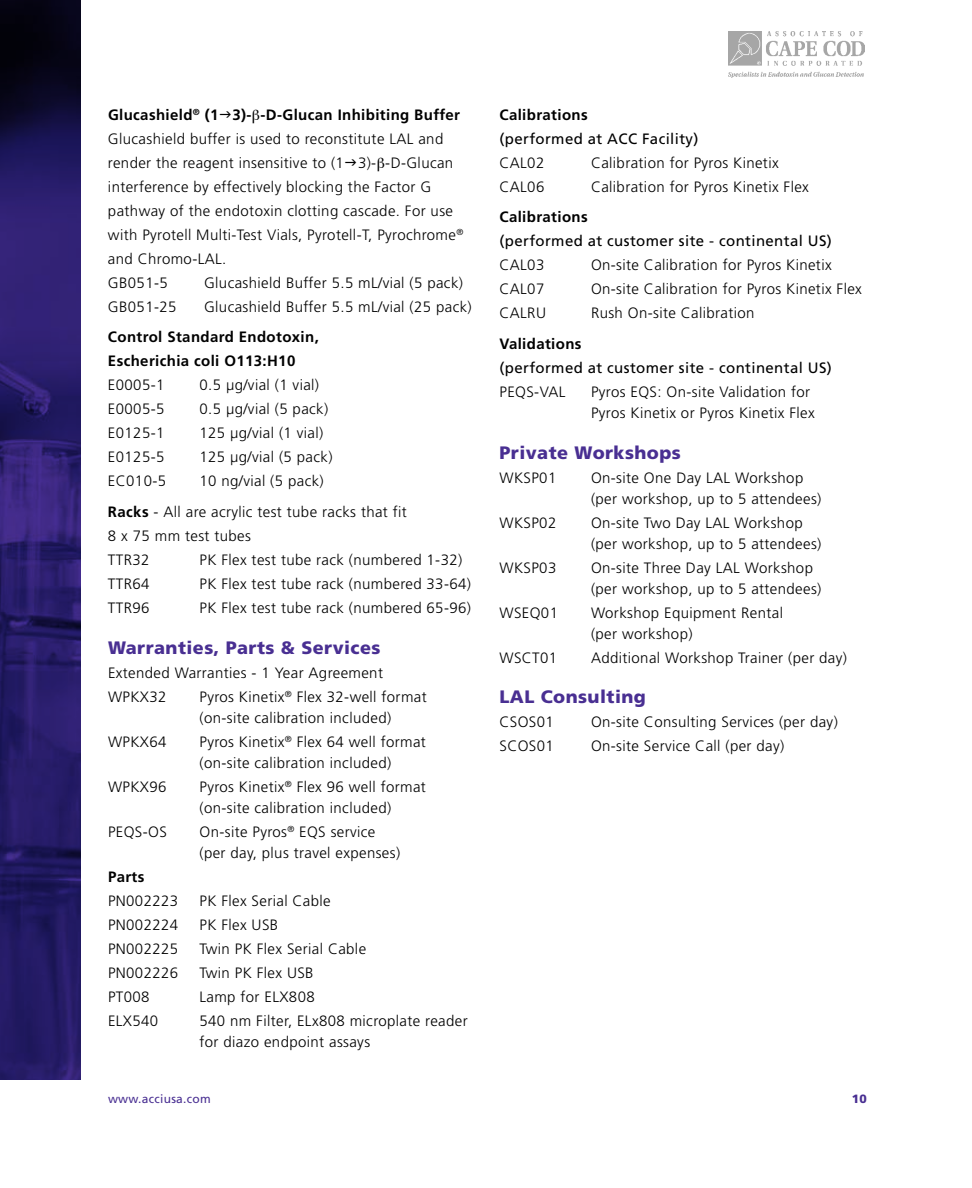
<style>
.page{position:relative;width:972px;height:1188px;background:#fff}
.page>*{position:absolute;margin:0;border:0;box-sizing:border-box;transform-origin:0 0}
.t1{font:900 18px "Frutiger";letter-spacing:.025em;color:#492f92}
.t2{font:300 15px/21px "Frutiger";letter-spacing:.025em;color:#000}
.t3{font:15px "Frutiger";letter-spacing:.025em;color:#000}
.t4{font:700 15px/24px "Frutiger";letter-spacing:.025em;color:#000}
.t5{font:12px "Frutiger";letter-spacing:.025em;color:#492f92}
.t6{font:900 12px "Frutiger";color:#492f92}
.s1{font-weight:700}
</style>
<div class="page">
<svg style="left:0;top:0;width:81px;height:1080px;background:#241a60"></svg>
<img style="left:728px;top:32px;width:136px;height:46px">
<p class="t2" style="left:108px;top:102px;width:357px;line-height:24px"><span class="s1">Glucashield</span><sup>®</sup> <span class="s1">(1 3)- -D-Glucan Inhibiting Buffer </span>Glucashield buffer is used to reconstitute LAL and render the reagent insensitive to (1 3)- -D-Glucan interference by effectively blocking the Factor G pathway of the endotoxin clotting cascade. For use with Pyrotell Multi-Test Vials, Pyrotell-T, Pyrochrome<sup>® </sup>and Chromo-LAL.<br>GB051-5</p>
<p class="t2" style="left:204px;top:272px;width:261px">Glucashield Buffer 5.5 mL/vial (5 pack)</p>
<p class="t2" style="left:108px;top:296px;width:70px">GB051-25</p>
<p class="t2" style="left:204px;top:296px;width:269px">Glucashield Buffer 5.5 mL/vial (25 pack)</p>
<p class="t4" style="left:108px;top:325px;width:212px">Control Standard Endotoxin,<br>Escherichia coli O113:H10</p>
<p class="t2" style="left:108px;top:375px;width:58px">E0005-1</p>
<p class="t2" style="left:199px;top:375px;width:121px">0.5 μg/vial (1 vial)</p>
<p class="t2" style="left:108px;top:399px;width:58px">E0005-5</p>
<p class="t2" style="left:199px;top:399px;width:130px">0.5 μg/vial (5 pack)</p>
<p class="t2" style="left:108px;top:423px;width:58px">E0125-1</p>
<p class="t2" style="left:199px;top:423px;width:125px">125 μg/vial (1 vial)</p>
<p class="t2" style="left:108px;top:447px;width:58px">E0125-5</p>
<p class="t2" style="left:199px;top:447px;width:135px">125 μg/vial (5 pack)</p>
<p class="t2" style="left:108px;top:471px;width:60px">EC010-5</p>
<p class="t2" style="left:108px;top:466px;width:300px;line-height:30.8px;text-align:center">10 ng/vial (5 pack)<br><span class="s1">Racks</span> - All are acrylic test tube racks that fit</p>
<p class="t2" style="left:108px;top:524px;width:144px;line-height:24px">8 x 75 mm test tubes<br>TTR32</p>
<p class="t2" style="left:199px;top:549px;width:264px">PK Flex test tube rack (numbered 1-32)</p>
<p class="t2" style="left:108px;top:573px;width:43px">TTR64</p>
<p class="t2" style="left:199px;top:573px;width:273px">PK Flex test tube rack (numbered 33-64)</p>
<p class="t2" style="left:108px;top:597px;width:43px">TTR96</p>
<p class="t2" style="left:199px;top:597px;width:273px">PK Flex test tube rack (numbered 65-96)</p>
<p class="t1" style="left:108px;top:636px;width:274px">Warranties, Parts &amp; Services</p>
<p class="t2" style="left:108px;top:660px;width:277px;line-height:24px">Extended Warranties - 1 Year Agreement<br>WPKX32</p>
<p class="t2" style="left:200px;top:686px;width:229px">Pyros Kinetix<sup>®</sup> Flex 32-well format (on-site calibration included)</p>
<p class="t2" style="left:108px;top:731px;width:60px">WPKX64</p>
<p class="t2" style="left:200px;top:731px;width:228px">Pyros Kinetix<sup>®</sup> Flex 64 well format (on-site calibration included)</p>
<p class="t2" style="left:108px;top:776px;width:60px">WPKX96</p>
<p class="t2" style="left:200px;top:776px;width:228px">Pyros Kinetix<sup>®</sup> Flex 96 well format (on-site calibration included)</p>
<p class="t2" style="left:108px;top:821px;width:60px">PEQS-OS</p>
<p class="t2" style="left:200px;top:821px;width:202px">On-site Pyros<sup>®</sup> EQS service (per day, plus travel expenses)</p>
<p class="t4" style="left:108px;top:864px;width:38px">Parts</p>
<p class="t2" style="left:108px;top:890px;width:72px">PN002223</p>
<p class="t2" style="left:200px;top:890px;width:133px">PK Flex Serial Cable</p>
<p class="t2" style="left:108px;top:914px;width:72px">PN002224</p>
<p class="t2" style="left:200px;top:914px;width:80px">PK Flex USB</p>
<p class="t2" style="left:108px;top:938px;width:72px">PN002225</p>
<p class="t2" style="left:200px;top:938px;width:168px">Twin PK Flex Serial Cable</p>
<p class="t2" style="left:108px;top:962px;width:72px">PN002226</p>
<p class="t2" style="left:200px;top:962px;width:116px">Twin PK Flex USB</p>
<p class="t2" style="left:108px;top:986px;width:43px">PT008</p>
<p class="t2" style="left:200px;top:986px;width:117px">Lamp for ELX808</p>
<p class="t2" style="left:108px;top:1010px;width:52px">ELX540</p>
<p class="t2" style="left:200px;top:1010px;width:270px">540 nm Filter, ELx808 microplate reader for diazo endpoint assays</p>
<p class="t4" style="left:500px;top:102px;width:90px">Calibrations</p>
<p class="t3" style="left:500px;top:130px;width:200px">(performed at ACC Facility)</p>
<p class="t2" style="left:500px;top:152px;width:46px">CAL02</p>
<p class="t2" style="left:591px;top:152px;width:189px">Calibration for Pyros Kinetix</p>
<p class="t2" style="left:500px;top:176px;width:46px">CAL06</p>
<p class="t2" style="left:591px;top:176px;width:219px">Calibration for Pyros Kinetix Flex</p>
<p class="t4" style="left:500px;top:205px;width:90px">Calibrations</p>
<p class="t3" style="left:500px;top:232px;width:334px">(performed at customer site - continental US)</p>
<p class="t2" style="left:500px;top:255px;width:46px">CAL03</p>
<p class="t2" style="left:591px;top:255px;width:242px">On-site Calibration for Pyros Kinetix</p>
<p class="t2" style="left:500px;top:279px;width:46px">CAL07</p>
<p class="t2" style="left:591px;top:279px;width:272px">On-site Calibration for Pyros Kinetix Flex</p>
<p class="t2" style="left:500px;top:303px;width:48px">CALRU</p>
<p class="t2" style="left:591px;top:303px;width:165px">Rush On-site Calibration</p>
<p class="t4" style="left:500px;top:332px;width:84px">Validations</p>
<p class="t3" style="left:500px;top:359px;width:334px">(performed at customer site - continental US)</p>
<p class="t2" style="left:500px;top:381px;width:67px">PEQS-VAL</p>
<p class="t2" style="left:591px;top:381px;width:225px">Pyros EQS: On-site Validation for<br>Pyros Kinetix or Pyros Kinetix Flex</p>
<p class="t1" style="left:500px;top:441px;width:183px">Private Workshops</p>
<p class="t2" style="left:500px;top:467px;width:58px">WKSP01</p>
<p class="t2" style="left:591px;top:467px;width:232px">On-site One Day LAL Workshop (per workshop, up to 5 attendees)</p>
<p class="t2" style="left:500px;top:512px;width:58px">WKSP02</p>
<p class="t2" style="left:591px;top:512px;width:232px">On-site Two Day LAL Workshop (per workshop, up to 5 attendees)</p>
<p class="t2" style="left:500px;top:557px;width:58px">WKSP03</p>
<p class="t2" style="left:591px;top:557px;width:232px">On-site Three Day LAL Workshop (per workshop, up to 5 attendees)</p>
<p class="t2" style="left:500px;top:602px;width:60px">WSEQ01</p>
<p class="t2" style="left:591px;top:602px;width:194px">Workshop Equipment Rental (per workshop)</p>
<p class="t2" style="left:500px;top:647px;width:59px">WSCT01</p>
<p class="t2" style="left:591px;top:647px;width:258px">Additional Workshop Trainer (per day)</p>
<p class="t1" style="left:500px;top:686px;width:148px">LAL Consulting</p>
<p class="t2" style="left:500px;top:711px;width:56px">CSOS01</p>
<p class="t2" style="left:591px;top:711px;width:248px">On-site Consulting Services (per day)</p>
<p class="t2" style="left:500px;top:735px;width:56px">SCOS01</p>
<p class="t2" style="left:591px;top:735px;width:195px">On-site Service Call (per day)</p>
<p class="t5" style="left:108px;top:1092px;width:104px">www.acciusa.com</p>
<p class="t6" style="left:852px;top:1091px;width:16px">10</p>
</div>
